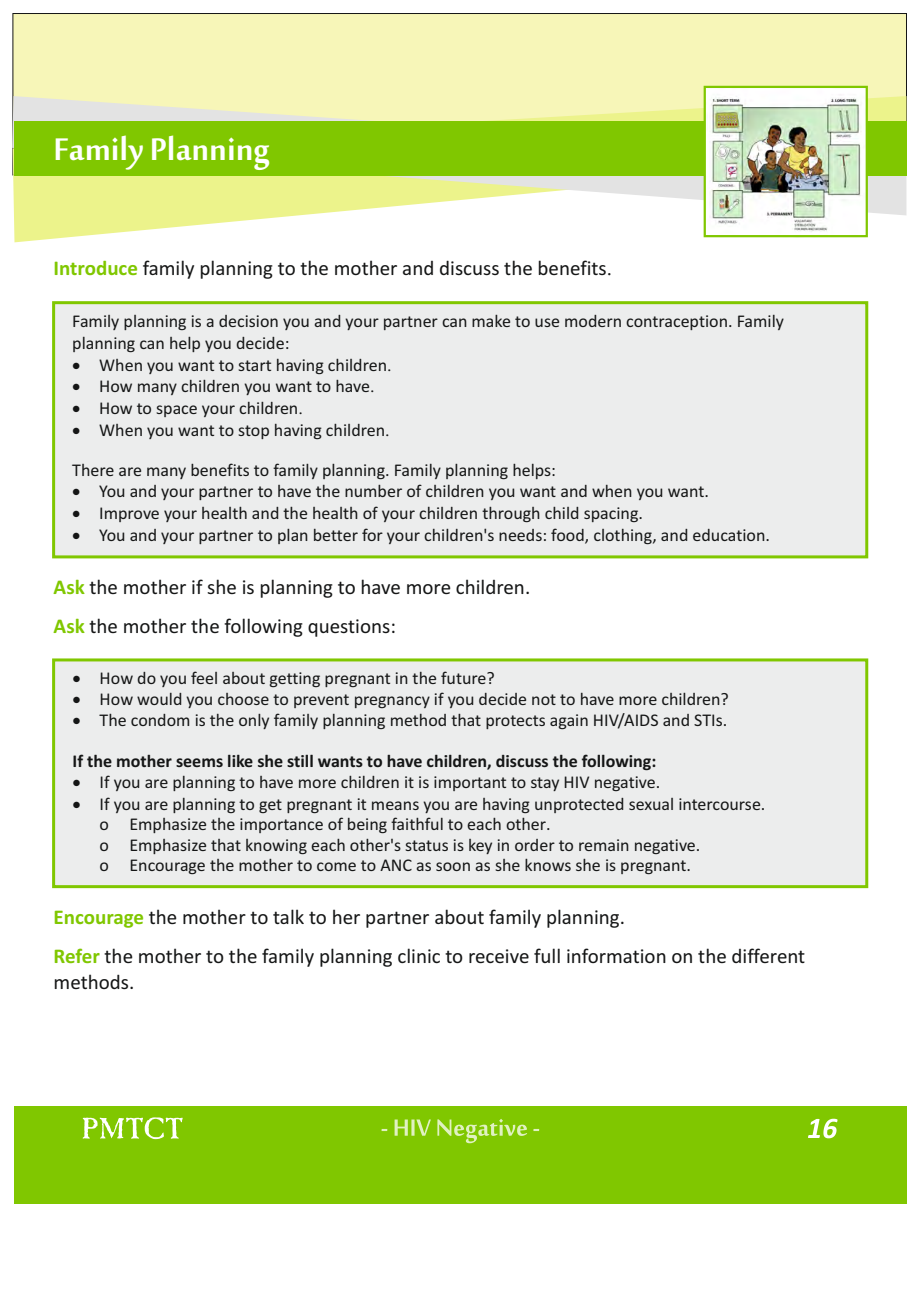
<style>
.page{position:relative;width:920px;height:1290px;background:#fff}
.page>*{position:absolute;margin:0;border:0;box-sizing:border-box;transform-origin:0 0}
.t1{font:48px "Mool Boran";color:#fff}
.t2{font:21px/39.2px "Calibri";color:#151616}
.t3{font:18px/20.4px "Calibri";color:#151616}
.t4{font:700 18px "Calibri";color:#151616}
.s1{font-weight:700;color:#80c700}
.s2{font-family:"Times New Roman"}
</style>
<div class="page">
<div style="left:13px;top:13px;width:894px;height:162px;background:#f7f6b8;border:1px solid #151616"></div>
<svg style="left:14px;top:215px;width:892px;height:27px"></svg>
<svg style="left:12px;top:96px;width:894px;height:119px"></svg>
<div style="left:14px;top:122px;width:892px;height:54px;background:#80c700"></div>
<div style="left:14px;top:1106px;width:892px;height:98px;background:#80c700"></div>
<svg style="left:808px;top:1119px;width:29px;height:19px"></svg>
<svg style="left:83px;top:1117px;width:100px;height:22px"></svg>
<svg style="left:381px;top:1119px;width:158px;height:24px"></svg>
<img style="left:707px;top:89px;width:158px;height:145px">
<div style="left:704px;top:86px;width:164px;height:151px;border:2px solid #80c700"></div>
<div style="left:52px;top:301px;width:816px;height:257px;background:#eceded;border:3px solid #80c700"></div>
<div style="left:52px;top:658px;width:816px;height:230px;background:#eceded;border:3px solid #80c700"></div>
<h1 class="t1" style="left:54px;top:115px;width:218px">Family Planning</h1>
<p class="t2" style="left:54px;top:251px;width:560px"><span class="s1">Introduce</span> family planning to the mother and discuss the benefits<span class="s2">.</span></p>
<p class="t3" style="left:72px;top:311px;width:713px;line-height:21.9px">Family planning is a decision you and your partner can make to use modern contraception. Family planning can help you decide:</p>
<p class="t3" style="left:72px;top:356px;width:321px">• When you want to start having children<span class="s2">.</span></p>
<p class="t3" style="left:72px;top:378px;width:304px">• How many children you want to have<span class="s2">.</span></p>
<p class="t3" style="left:72px;top:399px;width:232px">• How to space your children<span class="s2">.</span></p>
<p class="t3" style="left:72px;top:421px;width:319px">• When you want to stop having children<span class="s2">.</span></p>
<p class="t3" style="left:72px;top:461px;width:485px">There are many benefits to family planning. Family planning helps:</p>
<p class="t3" style="left:72px;top:483px;width:638px">• You and your partner to have the number of children you want and when you want.</p>
<p class="t3" style="left:72px;top:505px;width:572px">• Improve your health and the health of your children through child spacing.</p>
<p class="t3" style="left:72px;top:526px;width:699px">• You and your partner to plan better for your children's needs: food, clothing, and education.</p>
<p class="t2" style="left:54px;top:569px;width:478px"><span class="s1">Ask</span> the mother if she is planning to have more children.<br><span class="s1">Ask</span> the mother the following questions:</p>
<p class="t3" style="left:73px;top:669px;width:424px">• How do you feel about getting pregnant in the future?</p>
<p class="t3" style="left:73px;top:690px;width:658px">• How would you choose to prevent pregnancy if you decide not to have more children?</p>
<p class="t3" style="left:73px;top:711px;width:656px">• The condom is the only family planning method that protects again HIV/AIDS and STIs.</p>
<p class="t4" style="left:73px;top:753px;width:585px">If the mother seems like she still wants to have children, discuss the following:</p>
<p class="t3" style="left:73px;top:774px;width:589px">• If you are planning to have more children it is important to stay HIV negative.</p>
<p class="t3" style="left:100px;top:795px;width:667px;text-indent:-27px">• If you are planning to get pregnant it means you are having unprotected sexual intercourse. o Emphasize the importance of being faithful to each other.<br>o Emphasize that knowing each other's status is key in order to remain negative.<br>o Encourage the mother to come to ANC as soon as she knows she is pregnant.</p>
<p class="t2" style="left:54px;top:899px;width:753px"><span class="s1">Encourage</span> the mother to talk to her partner about family planning.<br><span class="s1">Refer</span> the mother to the family planning clinic to receive full information on the different</p>
<p class="t2" style="left:54px;top:964px;width:82px">methods.</p>
</div>
